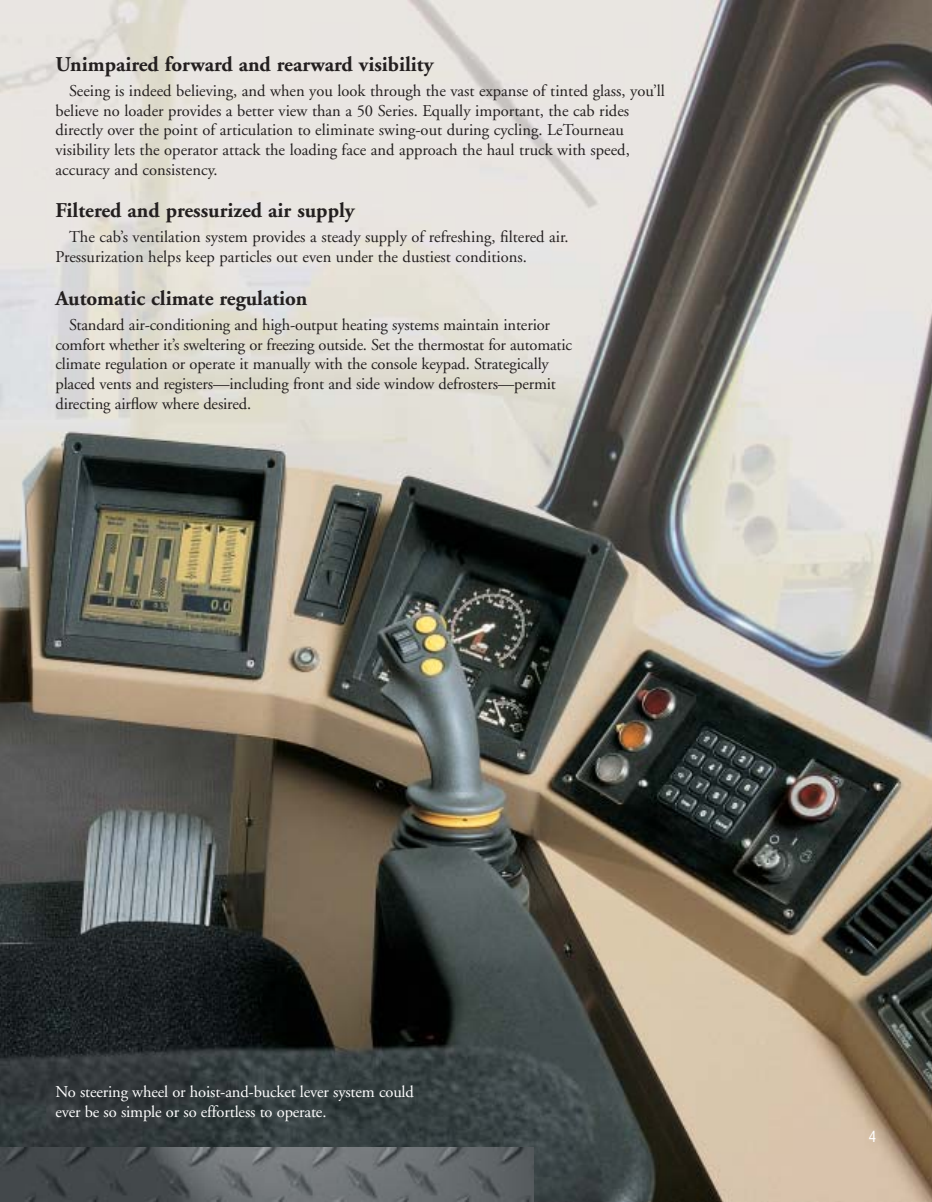
<style>
.page{position:relative;width:932px;height:1202px;background:#fff}
.page>*{position:absolute;margin:0;border:0;box-sizing:border-box;transform-origin:0 0}
.t1{font:700 21px "Adobe Garamond";color:#231f1f}
.t2{font:16.5px/19.8px "Adobe Garamond";color:#231f1f}
.t3{font:16.5px/19.8px "Adobe Garamond";letter-spacing:-.01em;color:#fff}
.t4{font:condensed 15px "Helvetica";color:#fff}
</style>
<div class="page">
<img style="left:0;top:0;width:932px;height:1201px">
<img style="left:0;top:1148px;width:533px;height:53px">
<p class="t1" style="left:56px;top:56px;width:379px">Unimpaired forward and rearward visibility</p>
<p class="t2" style="left:55px;top:82px;width:611px;text-indent:14px">Seeing is indeed believing, and when you look through the vast expanse of tinted glass, you’ll believe no loader provides a better view than a 50 Series. Equally important, the cab rides directly over the point of articulation to eliminate swing-out during cycling. LeTourneau visibility lets the operator attack the loading face and approach the haul truck with speed, accuracy and consistency.</p>
<p class="t1" style="left:56px;top:202px;width:301px">Filtered and pressurized air supply</p>
<p class="t2" style="left:55px;top:229px;width:514px;text-indent:14px">The cab’s ventilation system provides a steady supply of refreshing, filtered air.<br>Pressurization helps keep particles out even under the dustiest conditions.</p>
<p class="t1" style="left:56px;top:289px;width:253px">Automatic climate regulation</p>
<p class="t2" style="left:55px;top:316px;width:518px;text-indent:14px">Standard air-conditioning and high-output heating systems maintain interior comfort whether it’s sweltering or freezing outside. Set the thermostat for automatic climate regulation or operate it manually with the console keypad. Strategically placed vents and registers—including front and side window defrosters—permit directing airflow where desired.</p>
<p class="t3" style="left:55px;top:1083px;width:360px">No steering wheel or hoist-and-bucket lever system could ever be so simple or so effortless to operate.</p>
<p class="t4" style="left:868px;top:1131px;width:9px">4</p>
</div>
